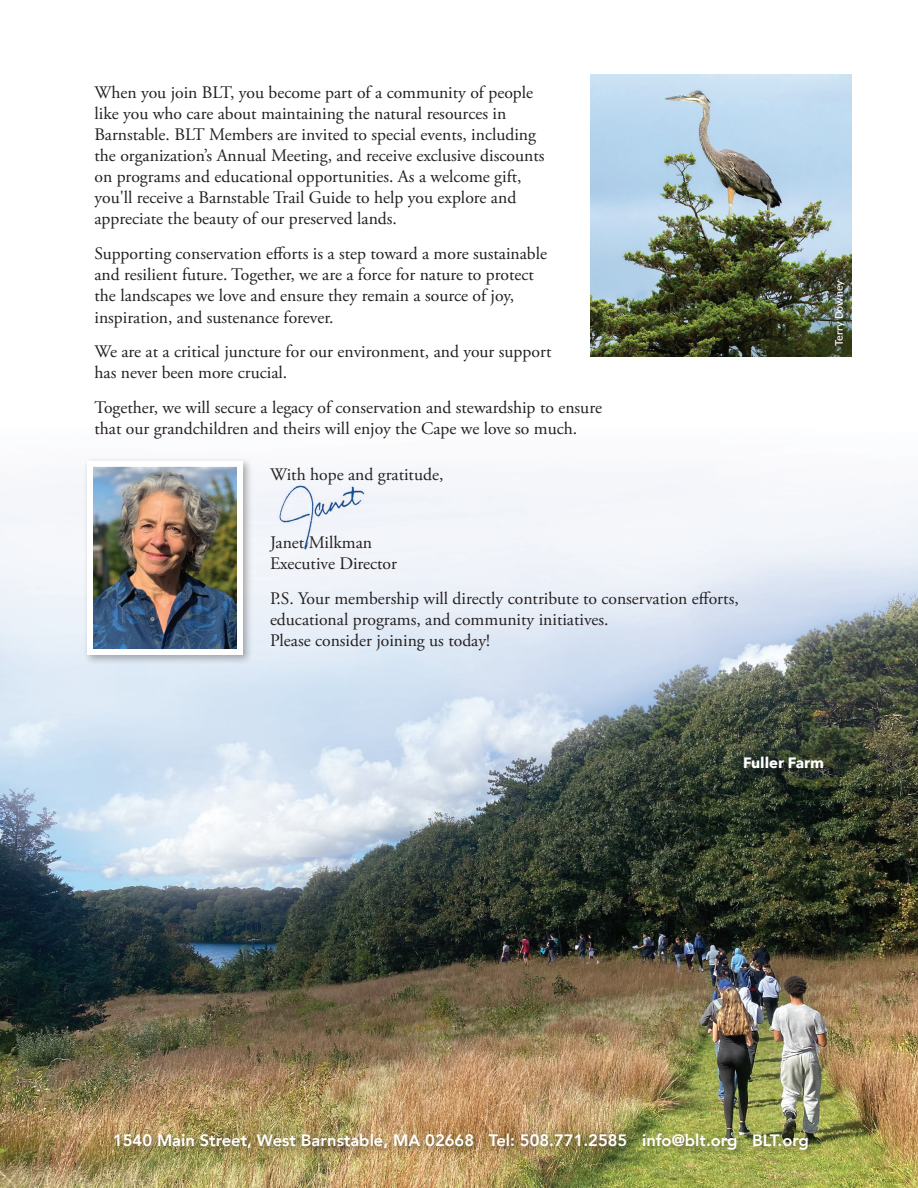
<style>
.page{position:relative;width:918px;height:1188px;background:#fff}
.page>*{position:absolute;margin:0;border:0;box-sizing:border-box;transform-origin:0 0}
.text{font:17.7px/21.1px "Adobe Garamond Pro";color:#231f20}
.quote{font:800 16.5px "Avenir";color:#fff}
.t1{font:700 15px "Avenir Next";color:#fff}
.white_photo_credit{font:600 10.5px "Lato";color:#fff}
</style>
<div class="page">
<img style="left:0;top:466px;width:918px;height:722px">
<div style="left:112px;top:1130px;width:705px;height:29px;background:#231f20;opacity:.45"></div>
<img style="left:591px;top:74px;width:261px;height:282px">
<div style="left:828px;top:273px;width:23px;height:79px;background:#231f20;opacity:.86"></div>
<img style="left:272px;top:480px;width:95px;height:73px">
<div style="left:83px;top:457px;width:170px;height:208px;background:#231f20;opacity:.36"></div>
<img style="left:94px;top:468px;width:142px;height:180px">
<div style="left:87px;top:461px;width:156px;height:194px;border:6px solid #fff"></div>
<p class="text" style="left:94px;top:82px;width:452px">When you join BLT, you become part of a community of people like you who care about maintaining the natural resources in Barnstable. BLT Members are invited to special events, including the organization’s Annual Meeting, and receive exclusive discounts on programs and educational opportunities. As a welcome gift, you'll receive a Barnstable Trail Guide to help you explore and appreciate the beauty of our preserved lands.</p>
<p class="text" style="left:94px;top:244px;width:454px">Supporting conservation efforts is a step toward a more sustainable and resilient future. Together, we are a force for nature to protect the landscapes we love and ensure they remain a source of joy, inspiration, and sustenance forever.</p>
<p class="text" style="left:94px;top:342px;width:458px">We are at a critical juncture for our environment, and your support has never been more crucial.</p>
<p class="text" style="left:94px;top:397px;width:509px">Together, we will secure a legacy of conservation and stewardship to ensure that our grandchildren and theirs will enjoy the Cape we love so much.</p>
<p class="text" style="left:270px;top:464px;width:175px">With hope and gratitude,</p>
<p class="text" style="left:270px;top:532px;width:129px">Janet Milkman<br>Executive Director</p>
<p class="text" style="left:270px;top:588px;width:470px">P.S. Your membership will directly contribute to conservation efforts, educational programs, and community initiatives.<br>Please consider joining us today!</p>
<p class="white_photo_credit" style="left:831px;top:346px;width:67px;rotate:-90deg">Terry Downey</p>
<p class="t1" style="left:743px;top:750px;width:82px">Fuller Farm</p>
<p class="quote" style="left:113px;top:1128px;width:697px">1540 Main Street, West Barnstable, MA 02668 Tel: 508.771.2585 info@blt.org BLT.org</p>
</div>
